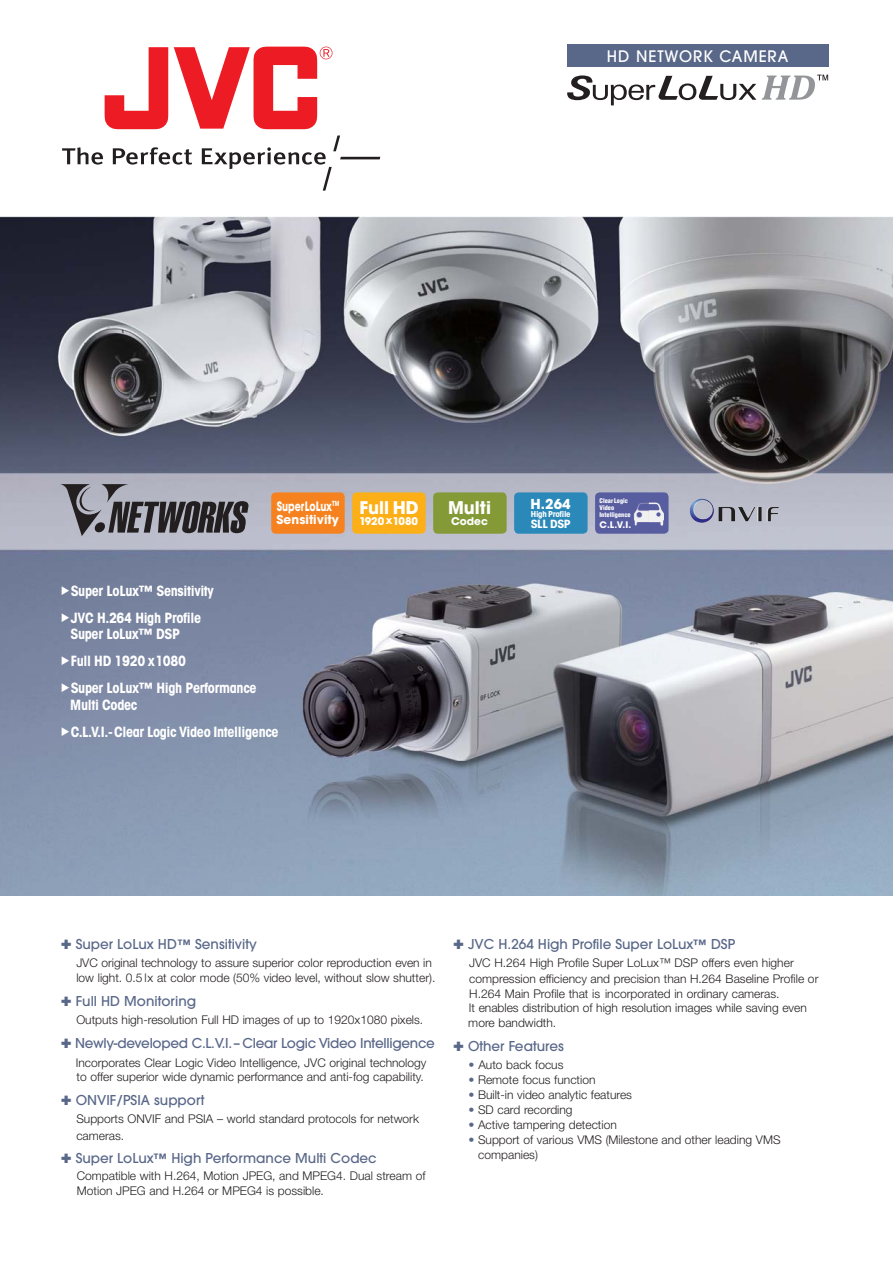
<style>
.page{position:relative;width:893px;height:1268px;background:#fff}
.page>*{position:absolute;margin:0;border:0;box-sizing:border-box;transform-origin:0 0}
.t1{font:700 17.4px "Avant Garde";color:#fff}
.t2{font:500 15.75px "Avant Garde";letter-spacing:.06em;color:#fff}
.t3{font:700 condensed 14.25px/16.5px "Avant Garde";letter-spacing:-.025em;color:#fff}
.t4{font:700 13.65px "Avant Garde";color:#fff}
.t5{font:500 13.5px "Avant Garde";color:#596788}
.t6{font:500 13.5px "Avant Garde";letter-spacing:-.02em;color:#596788}
.t7{font:700 12.9px "Avant Garde";letter-spacing:-.005em;color:#fff;scale:.73 1}
.t8{font:700 12.3px "Avant Garde";color:#fff}
.t9{font:300 12px/15px "Helvetica Neue";color:#231f20}
.t10{font:700 condensed 11.4px "Avant Garde";letter-spacing:-.04em;color:#fff;scale:1.09 1}
.t11{font:700 10.5px "Avant Garde";letter-spacing:-.005em;color:#fff}
.t12{font:700 9px "Avant Garde";color:#fff}
.t13{font:700 condensed 8.25px "Avant Garde";letter-spacing:-.03em;color:#fff;scale:1.09 1}
.t14{font:900 condensed 6.3px/6.8px "Helvetica";color:#fff}
.s1{font-family:"Koz Min Pro Regular 90 pv RKSJ H";font-weight:400}
.s2{color:#596788}
</style>
<div class="page">
<img style="left:0;top:216px;width:892px;height:679px">
<svg style="left:62px;top:147px;width:41px;height:17px"></svg>
<svg style="left:113px;top:147px;width:79px;height:17px"></svg>
<svg style="left:202px;top:135px;width:178px;height:56px"></svg>
<svg style="left:105px;top:47px;width:63px;height:82px"></svg>
<svg style="left:174px;top:47px;width:158px;height:82px"></svg>
<svg style="left:567px;top:75px;width:260px;height:30px"></svg>
<div style="left:567px;top:44px;width:260px;height:22px;background:#596788"></div>
<svg style="left:60px;top:484px;width:188px;height:52px;background:#7c7c85"></svg>
<div style="left:352px;top:492px;width:73px;height:41px;background:#fcaf17;border-radius:5px"></div>
<div style="left:514px;top:492px;width:73px;height:41px;background:#2b89b9;border-radius:5px"></div>
<div style="left:433px;top:492px;width:73px;height:41px;background:#839a37;border-radius:5px"></div>
<div style="left:271px;top:492px;width:73px;height:41px;background:#f5821f;border-radius:5px"></div>
<div style="left:595px;top:492px;width:73px;height:41px;background:#585da0;border-radius:5px"></div>
<img style="left:633px;top:503px;width:15px;height:22px">
<svg style="left:648px;top:502px;width:15px;height:23px"></svg>
<img style="left:689px;top:498px;width:89px;height:25px">
<svg style="left:62px;top:586px;width:7px;height:8px"></svg>
<svg style="left:62px;top:613px;width:7px;height:8px"></svg>
<svg style="left:62px;top:656px;width:7px;height:9px"></svg>
<svg style="left:62px;top:683px;width:7px;height:9px"></svg>
<svg style="left:62px;top:727px;width:7px;height:8px"></svg>
<h2 class="t2" style="left:606px;top:50px;width:183px">HD NETWORK CAMERA</h2>
<p class="t7" style="left:277px;top:501px;width:87px">Super LoLux<sup>TM</sup></p>
<p class="t8" style="left:276px;top:515px;width:64px">Sensitivity</p>
<h1 class="t1" style="left:359px;top:501px;width:61px">Full HD</h1>
<p class="t11" style="left:359px;top:516px;width:60px">1920 x1080</p>
<p class="t3" style="left:71px;top:584px;width:145px">Super LoLux™ Sensitivity</p>
<p class="t3" style="left:70px;top:611px;width:132px">JVC H.264 High Profile<br>Super LoLux™ DSP</p>
<p class="t3" style="left:71px;top:654px;width:117px">Full HD 1920 x1080</p>
<p class="t3" style="left:70px;top:681px;width:188px">Super LoLux™ High Performance<br>Multi Codec</p>
<p class="t3" style="left:71px;top:725px;width:209px">C.L.V.I. - Clear Logic Video Intelligence</p>
<h1 class="t1" style="left:448px;top:501px;width:44px">Multi</h1>
<p class="t4" style="left:530px;top:498px;width:41px">H.264</p>
<p class="t13" style="left:530px;top:511px;width:38px">High Profile</p>
<p class="t10" style="left:530px;top:519px;width:38px">SLL DSP</p>
<p class="t11" style="left:451px;top:517px;width:38px">Codec</p>
<p class="t14" style="left:599px;top:498px;width:33px">Clear Logic<br>Video<br>Intelligence</p>
<p class="t12" style="left:599px;top:521px;width:33px">C.L.V.I.</p>
<p class="t5" style="left:61px;top:939px;width:197px">✚ Super LoLux HD™ Sensitivity</p>
<p class="t9" style="left:76px;top:956px;width:360px">JVC original technology to assure superior color reproduction even in low light. 0.5 lx at color mode (50% video level, without slow shutter).</p>
<p class="t5" style="left:61px;top:996px;width:136px">✚ Full HD Monitoring</p>
<p class="t9" style="left:76px;top:1013px;width:348px">Outputs high-resolution Full HD images of up to 1920x1080 pixels.</p>
<p class="t6" style="left:61px;top:1038px;width:375px">✚ Newly-developed C.L.V.I. – Clear Logic Video Intelligence</p>
<p class="t9" style="left:61px;top:1056px;width:366px;text-align:right"><span class="s1">　</span> Incorporates Clear Logic Video Intelligence, JVC original technology to offer superior wide dynamic performance and anti-fog capability.</p>
<p class="t5" style="left:61px;top:1095px;width:145px">✚ ONVIF/PSIA support</p>
<p class="t9" style="left:76px;top:1111px;width:344px;line-height:16.6px">Supports ONVIF and PSIA – world standard protocols for network cameras.</p>
<p class="t5" style="left:61px;top:1152px;width:317px">✚ Super LoLux™ High Performance Multi Codec</p>
<p class="t9" style="left:77px;top:1169px;width:350px">Compatible with H.264, Motion JPEG, and MPEG4. Dual stream of<br>Motion JPEG and H.264 or MPEG4 is possible.</p>
<p class="t5" style="left:453px;top:939px;width:283px">✚ JVC H.264 High Profile Super LoLux™ DSP</p>
<p class="t9" style="left:469px;top:956px;width:326px">JVC H.264 High Profile Super LoLux™ DSP offers even higher</p>
<p class="t9" style="left:453px;top:971px;width:382px"><span class="s1">　</span> compression efficiency and precision than H.264 Baseline Profile or <span class="s1">　</span></p>
<p class="t9" style="left:453px;top:986px;width:327px"><span class="s1">　</span> H.264 Main Profile that is incorporated in ordinary cameras.</p>
<p class="t9" style="left:468px;top:1001px;width:339px">It enables distribution of high resolution images while saving even</p>
<p class="t9" style="left:468px;top:1016px;width:89px">more bandwidth.</p>
<p class="t5" style="left:453px;top:1041px;width:112px">✚ Other Features</p>
<p class="t9" style="left:468px;top:1058px;width:96px"><span class="s2">•</span> Auto back focus</p>
<p class="t9" style="left:468px;top:1073px;width:129px"><span class="s2">•</span> Remote focus function</p>
<p class="t9" style="left:468px;top:1088px;width:165px"><span class="s2">•</span> Built-in video analytic features</p>
<p class="t9" style="left:468px;top:1103px;width:106px"><span class="s2">•</span> SD card recording</p>
<p class="t9" style="left:468px;top:1118px;width:150px"><span class="s2">•</span> Active tampering detection</p>
<p class="t9" style="left:478px;top:1133px;width:303px;text-indent:-10px"><span class="s2">•</span> Support of various VMS (Milestone and other leading VMS companies)</p>
</div>
